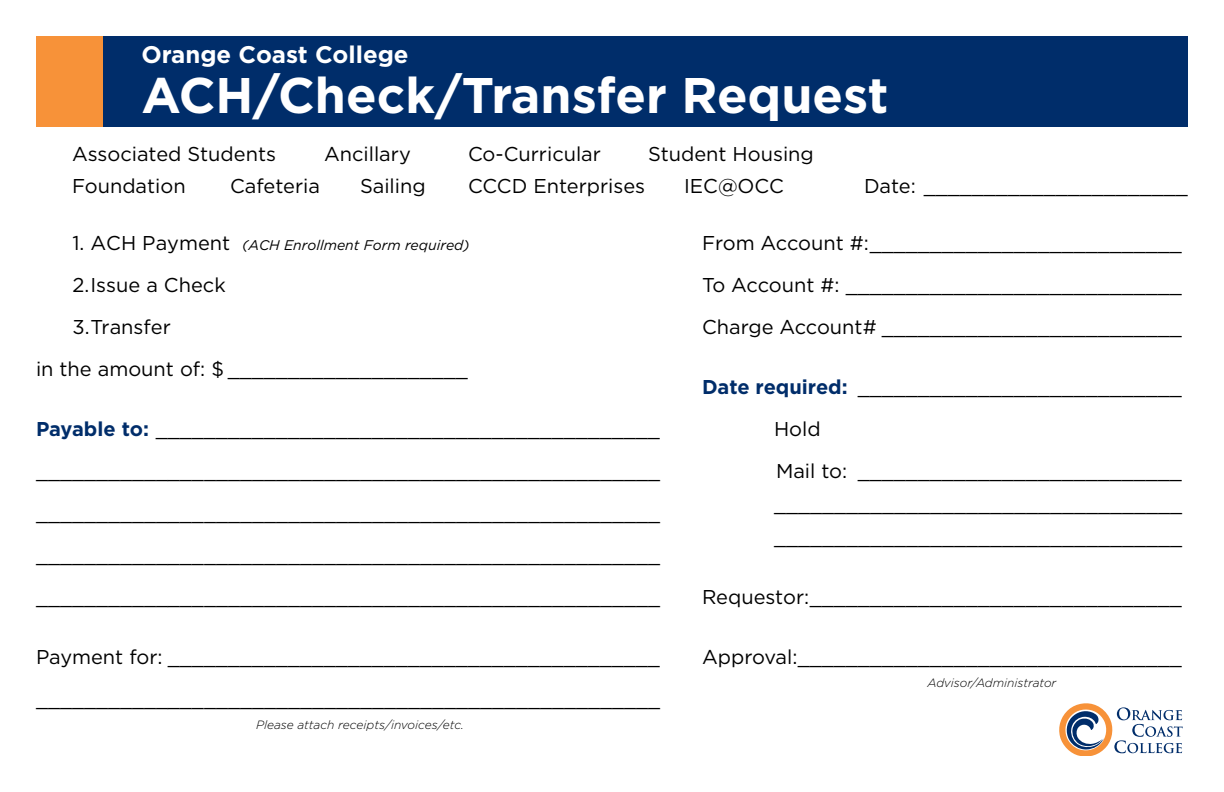
<style>
.page{position:relative;width:1224px;height:792px;background:#fff}
.page>*{position:absolute;margin:0;border:0;box-sizing:border-box;transform-origin:0 0}
.t1{font:700 50px "Gotham";color:#fff}
.t2{font:700 24px "Gotham";color:#fff}
.t3{font:20px/42px "Gotham";color:#000}
.t4{font:italic 14px "Gotham";color:#000}
.t5{font:italic 300 12px "Gotham";color:#000}
.s1{font-style:normal;font-size:20px}
.s2{font-weight:700;color:#002d6a}
</style>
<div class="page">
<div style="left:103px;top:36px;width:1085px;height:91px;background:#002d6a"></div>
<div style="left:36px;top:36px;width:67px;height:91px;background:#f79239"></div>
<svg style="left:1059px;top:703px;width:124px;height:53px"></svg>
<p class="t2" style="left:141px;top:39px;width:269px">Orange Coast College</p>
<p class="t1" style="left:141px;top:63px;width:749px">ACH/Check/Transfer Request</p>
<p class="t3" style="left:72px;top:132px;width:206px">Associated Students</p>
<p class="t3" style="left:324px;top:132px;width:88px">Ancillary</p>
<p class="t3" style="left:468px;top:132px;width:134px">Co-Curricular</p>
<p class="t3" style="left:648px;top:132px;width:167px">Student Housing</p>
<p class="t3" style="left:72px;top:164px;width:115px">Foundation</p>
<p class="t3" style="left:230px;top:164px;width:91px">Cafeteria</p>
<p class="t3" style="left:360px;top:164px;width:67px">Sailing</p>
<p class="t3" style="left:468px;top:164px;width:179px">CCCD Enterprises</p>
<p class="t3" style="left:684px;top:164px;width:101px">IEC@OCC</p>
<p class="t3" style="left:864px;top:164px;width:325px">Date: ______________________</p>
<p class="t4" style="left:72px;top:236px;width:399px"><span class="s1">1. ACH Payment</span> (ACH Enrollment Form required)</p>
<p class="t3" style="left:72px;top:264px;width:155px">2.Issue a Check<br>3.Transfer</p>
<p class="t3" style="left:36px;top:347px;width:433px">in the amount of: $ ____________________</p>
<p class="t3" style="left:36px;top:407px;width:625px"><span class="s2">Payable to:</span> __________________________________________</p>
<p class="t3" style="left:36px;top:449px;width:626px">____________________________________________________</p>
<p class="t3" style="left:36px;top:491px;width:626px">____________________________________________________</p>
<p class="t3" style="left:36px;top:533px;width:626px">____________________________________________________</p>
<p class="t3" style="left:36px;top:575px;width:626px">____________________________________________________</p>
<p class="t3" style="left:36px;top:635px;width:625px">Payment for: _________________________________________</p>
<p class="t3" style="left:36px;top:677px;width:626px">____________________________________________________</p>
<p class="t5" style="left:256px;top:718px;width:209px">Please attach receipts/invoices/etc.</p>
<p class="t3" style="left:702px;top:221px;width:481px">From Account #:__________________________</p>
<p class="t3" style="left:702px;top:263px;width:481px">To Account #: ____________________________</p>
<p class="t3" style="left:702px;top:305px;width:481px">Charge Account# _________________________</p>
<p class="t3" style="left:702px;top:365px;width:481px"><span class="s2">Date required:</span> ___________________________</p>
<p class="t3" style="left:774px;top:407px;width:48px">Hold</p>
<p class="t3" style="left:776px;top:449px;width:407px">Mail to: ___________________________</p>
<p class="t3" style="left:774px;top:482px;width:410px">__________________________________</p>
<p class="t3" style="left:774px;top:515px;width:410px">__________________________________</p>
<p class="t3" style="left:702px;top:575px;width:481px">Requestor:_______________________________</p>
<p class="t3" style="left:702px;top:635px;width:481px">Approval:________________________________</p>
<p class="t5" style="left:928px;top:676px;width:130px">Advisor/Administrator</p>
</div>
